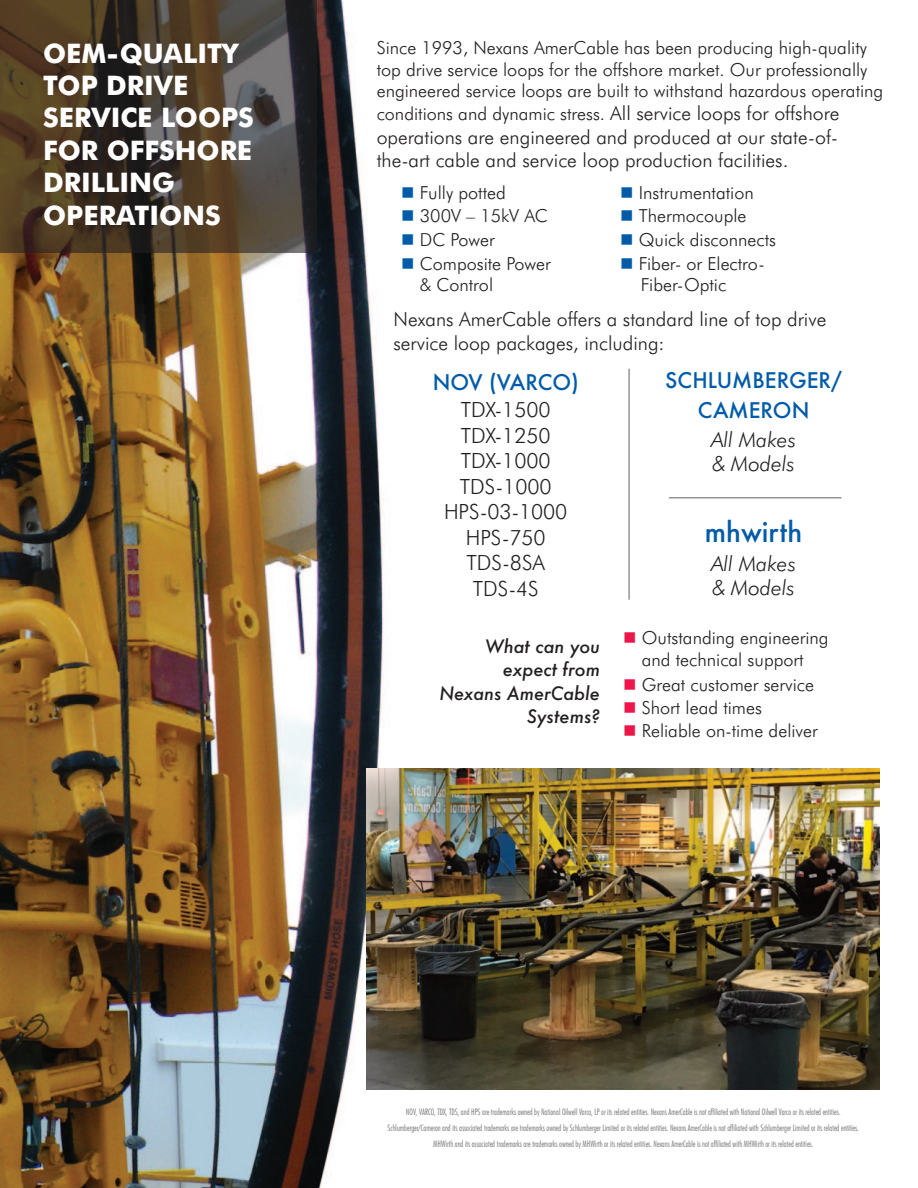
<style>
.page{position:relative;width:918px;height:1188px;background:#fff}
.page>*{position:absolute;margin:0;border:0;box-sizing:border-box;transform-origin:0 0}
.t1{font:700 27px/32.4px "Futura BT";color:#fff}
.t2{font:500 27px "Futura";color:#015ba9}
.t3{font:300 21px "Futura BT";color:#231f20}
.t4{font:500 21px/30px "Futura";color:#015ba9;text-align:center}
.t5{font:italic 300 21px/24px "Futura BT";color:#231f20}
.t6{font:300 19.5px/23.4px "Futura BT";color:#231f20}
.t7{font:300 18px/22px "Futura BT";color:#231f20}
.t8{font:italic 500 18px/23.4px "Futura";color:#231f20;text-align:right}
.t9{font:300 condensed 9px "Futura BT";color:#6c6d70;scale:.9 1}
.s1{font-size:19.5px}
.s2{color:#015ba9}
.s3{color:#ed164b}
</style>
<div class="page">
<img style="left:0;top:0;width:460px;height:1188px">
<img style="left:367px;top:769px;width:513px;height:320px">
<div style="left:0;top:0;width:317px;height:253px;background:#231f20;opacity:.6"></div>
<hr style="left:628px;top:369px;width:2px;height:231px;background:#939598">
<hr style="left:669px;top:497px;width:172px;height:2px;background:#939598">
<p class="t1" style="left:43px;top:39px;width:212px">OEM-QUALITY<br>TOP DRIVE<br>SERVICE LOOPS<br>FOR OFFSHORE<br>DRILLING<br>OPERATIONS</p>
<p class="t7" style="left:377px;top:38px;width:508px">Since 1993, Nexans AmerCable has been producing high-quality top drive service loops for the offshore market. Our professionally engineered service loops are built to withstand hazardous operating conditions and dynamic stress. <span class="s1">All service loops for offshore</span></p>
<p class="t6" style="left:377px;top:127px;width:463px">operations are engineered and produced at our state-of&shy;the-art cable and service loop production facilities.</p>
<p class="t7" style="left:401px;top:183px;width:106px"><span class="s2">■</span> Fully potted</p>
<p class="t7" style="left:620px;top:183px;width:135px"><span class="s2">■</span> Instrumentation</p>
<p class="t7" style="left:401px;top:207px;width:148px"><span class="s2">■</span> 300V – 15kV AC</p>
<p class="t7" style="left:620px;top:207px;width:128px"><span class="s2">■</span> Thermocouple</p>
<p class="t7" style="left:401px;top:230px;width:95px"><span class="s2">■</span> DC Power</p>
<p class="t7" style="left:620px;top:230px;width:157px"><span class="s2">■</span> Quick disconnects</p>
<p class="t7" style="left:401px;top:254px;width:151px"><span class="s2">■</span> Composite Power</p>
<p class="t7" style="left:620px;top:254px;width:146px"><span class="s2">■</span> Fiber- or Electro-</p>
<p class="t7" style="left:420px;top:275px;width:75px">&amp; Control</p>
<p class="t7" style="left:641px;top:275px;width:87px">Fiber-Optic</p>
<p class="t6" style="left:393px;top:308px;width:435px;line-height:24px">Nexans AmerCable offers a standard line of top drive service loop packages, including:</p>
<p class="t4" style="left:433px;top:368px;width:148px">NOV (VARCO)</p>
<p class="t3" style="left:461px;top:401px;width:91px">TDX-1500</p>
<p class="t3" style="left:461px;top:427px;width:91px">TDX-1250</p>
<p class="t3" style="left:461px;top:452px;width:91px">TDX-1000</p>
<p class="t3" style="left:460px;top:478px;width:93px">TDS-1000</p>
<p class="t3" style="left:444px;top:503px;width:125px">HPS-03-1000</p>
<p class="t3" style="left:466px;top:529px;width:81px">HPS-750</p>
<p class="t3" style="left:466px;top:554px;width:80px">TDS-8SA</p>
<p class="t3" style="left:473px;top:580px;width:68px">TDS-4S</p>
<p class="t4" style="left:665px;top:366px;width:178px">SCHLUMBERGER/<br>CAMERON</p>
<p class="t5" style="left:711px;top:428px;width:86px">All Makes &amp; Models</p>
<p class="t2" style="left:705px;top:517px;width:99px">mhwirth</p>
<p class="t5" style="left:711px;top:552px;width:86px">All Makes &amp; Models</p>
<p class="t8" style="left:439px;top:635px;width:162px">What can you expect from<br>Nexans AmerCable<br>Systems?</p>
<p class="t7" style="left:623px;top:629px;width:207px;line-height:21.6px;text-align:center"><span class="s3">■</span> Outstanding engineering and technical support</p>
<p class="t7" style="left:623px;top:675px;width:192px"><span class="s3">■</span> Great customer service</p>
<p class="t7" style="left:623px;top:698px;width:140px"><span class="s3">■</span> Short lead times</p>
<p class="t7" style="left:623px;top:721px;width:196px"><span class="s3">■</span> Reliable on-time deliver</p>
<p class="t9" style="left:406px;top:1108px;width:484px">NOV, VARCO, TDX, TDS, and HPS are trademarks owned by National Oilwell Varco, LP or its related entities. Nexans AmerCable is not affiliated with National Oilwell Varco or its related entities.</p>
<p class="t9" style="left:388px;top:1124px;width:525px">Schlumberger/Cameron and its associated trademarks are trademarks owned by Schlumberger Limited or its related entities. Nexans AmerCable is not affiliated with Schlumberger Limited or its related entities.</p>
<p class="t9" style="left:433px;top:1141px;width:424px">MHWirth and its associated trademarks are trademarks owned by MHWirth or its related entities. Nexans AmerCable is not affiliated with MHWirth or its related entities.</p>
</div>
